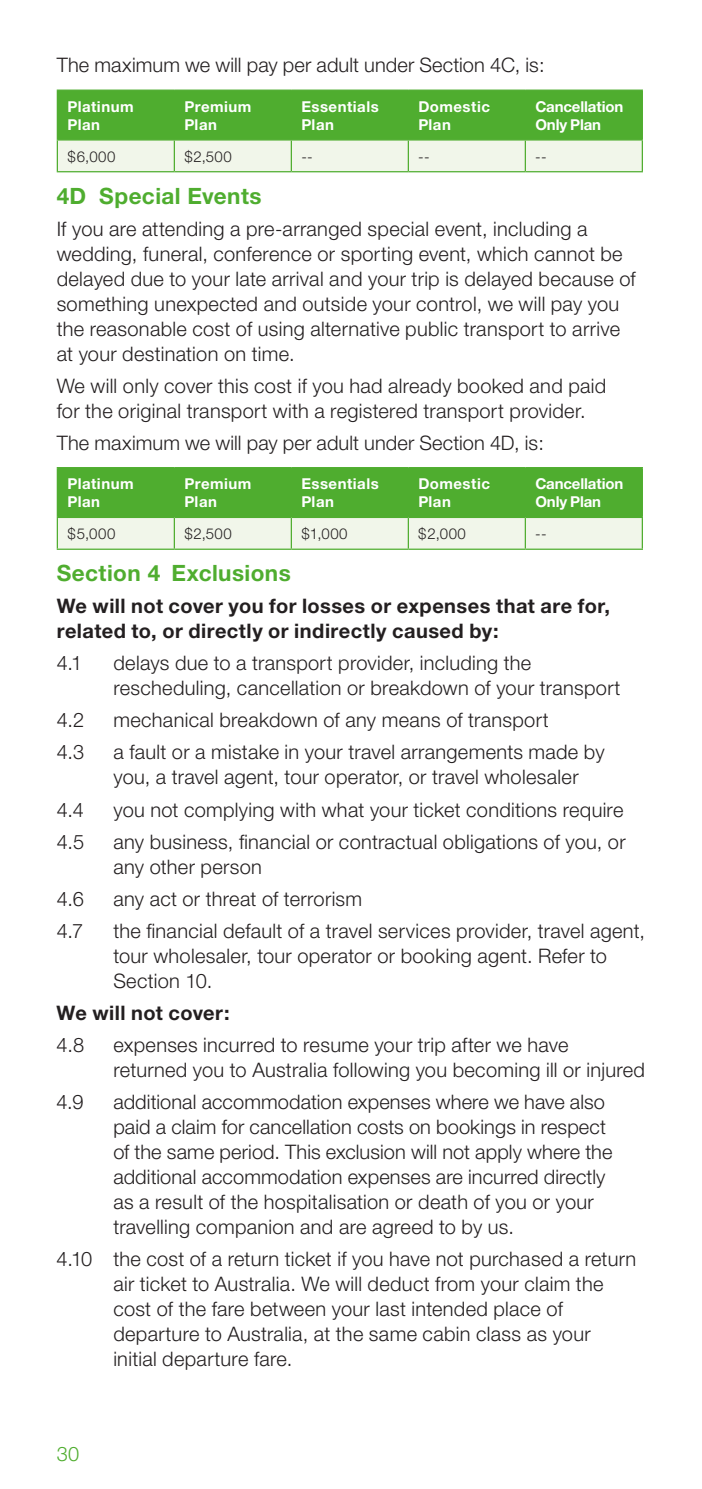
<style>
.page{position:relative;width:702px;height:1489px;background:#fff}
.page>*{position:absolute;margin:0;border:0;box-sizing:border-box;transform-origin:0 0}
.t1{font:700 22.5px "Helvetica Neue";letter-spacing:.02em;color:#4fad2f}
.t2{font:300 20px/25px "Helvetica Neue";letter-spacing:.015em;color:#231f20}
.t3{font:700 20px/25px "Helvetica Neue";letter-spacing:.02em;color:#231f20}
.t4{font:300 20px "Helvetica Neue";color:#4fad2f}
.t5{font:700 15px/18px "Helvetica Neue";letter-spacing:.03em;color:#fff}
.t6{font:300 15px "Helvetica Neue";letter-spacing:.035em;color:#231f20}
.t7{font:700 15px/18px "Helvetica Neue";letter-spacing:-.01em;color:#fff}
</style>
<div class="page">
<svg style="left:58px;top:91px;width:583px;height:80px;background:#8dc976"></svg>
<hr style="left:57px;top:90px;width:117px;height:1px;background:#4fad2f">
<hr style="left:57px;top:91px;width:1px;height:48px;background:#4fad2f">
<hr style="left:174px;top:90px;width:117px;height:1px;background:#4fad2f">
<hr style="left:174px;top:91px;width:1px;height:48px;background:#4fad2f">
<hr style="left:291px;top:90px;width:117px;height:1px;background:#4fad2f">
<hr style="left:291px;top:91px;width:1px;height:48px;background:#4fad2f">
<hr style="left:408px;top:90px;width:117px;height:1px;background:#4fad2f">
<hr style="left:407px;top:91px;width:2px;height:48px;background:#4fad2f">
<hr style="left:525px;top:90px;width:118px;height:1px;background:#4fad2f">
<hr style="left:524px;top:91px;width:2px;height:48px;background:#4fad2f">
<hr style="left:641px;top:91px;width:2px;height:48px;background:#4fad2f">
<hr style="left:57px;top:139px;width:117px;height:1px;background:#4fad2f">
<hr style="left:57px;top:140px;width:1px;height:31px;background:#4fad2f">
<hr style="left:174px;top:139px;width:117px;height:1px;background:#4fad2f">
<hr style="left:174px;top:140px;width:1px;height:31px;background:#4fad2f">
<hr style="left:291px;top:139px;width:117px;height:1px;background:#4fad2f">
<hr style="left:291px;top:140px;width:1px;height:31px;background:#4fad2f">
<hr style="left:408px;top:139px;width:117px;height:1px;background:#4fad2f">
<hr style="left:407px;top:140px;width:2px;height:31px;background:#4fad2f">
<hr style="left:525px;top:139px;width:118px;height:1px;background:#4fad2f">
<hr style="left:524px;top:140px;width:2px;height:31px;background:#4fad2f">
<hr style="left:641px;top:140px;width:2px;height:31px;background:#4fad2f">
<hr style="left:57px;top:171px;width:117px;height:1px;background:#4fad2f">
<hr style="left:174px;top:171px;width:117px;height:1px;background:#4fad2f">
<hr style="left:291px;top:171px;width:117px;height:1px;background:#4fad2f">
<hr style="left:408px;top:171px;width:117px;height:1px;background:#4fad2f">
<hr style="left:525px;top:171px;width:118px;height:1px;background:#4fad2f">
<svg style="left:58px;top:468px;width:583px;height:80px;background:#8cc875"></svg>
<hr style="left:57px;top:467px;width:117px;height:1px;background:#4fad2f">
<hr style="left:57px;top:468px;width:1px;height:49px;background:#4fad2f">
<hr style="left:174px;top:467px;width:117px;height:1px;background:#4fad2f">
<hr style="left:174px;top:468px;width:1px;height:49px;background:#4fad2f">
<hr style="left:291px;top:467px;width:117px;height:1px;background:#4fad2f">
<hr style="left:291px;top:468px;width:1px;height:49px;background:#4fad2f">
<hr style="left:408px;top:467px;width:117px;height:1px;background:#4fad2f">
<hr style="left:407px;top:468px;width:2px;height:49px;background:#4fad2f">
<hr style="left:525px;top:467px;width:118px;height:1px;background:#4fad2f">
<hr style="left:524px;top:468px;width:2px;height:49px;background:#4fad2f">
<hr style="left:641px;top:468px;width:2px;height:49px;background:#4fad2f">
<hr style="left:57px;top:517px;width:117px;height:1px;background:#4fad2f">
<hr style="left:57px;top:518px;width:1px;height:30px;background:#4fad2f">
<hr style="left:174px;top:517px;width:117px;height:1px;background:#4fad2f">
<hr style="left:174px;top:518px;width:1px;height:30px;background:#4fad2f">
<hr style="left:291px;top:517px;width:117px;height:1px;background:#4fad2f">
<hr style="left:291px;top:518px;width:1px;height:30px;background:#4fad2f">
<hr style="left:408px;top:517px;width:117px;height:1px;background:#4fad2f">
<hr style="left:407px;top:518px;width:2px;height:30px;background:#4fad2f">
<hr style="left:525px;top:517px;width:118px;height:1px;background:#4fad2f">
<hr style="left:524px;top:518px;width:2px;height:30px;background:#4fad2f">
<hr style="left:641px;top:518px;width:2px;height:30px;background:#4fad2f">
<hr style="left:57px;top:548px;width:117px;height:2px;background:#4fad2f">
<hr style="left:174px;top:548px;width:117px;height:2px;background:#4fad2f">
<hr style="left:291px;top:548px;width:117px;height:2px;background:#4fad2f">
<hr style="left:408px;top:548px;width:117px;height:2px;background:#4fad2f">
<hr style="left:525px;top:548px;width:118px;height:2px;background:#4fad2f">
<p class="t2" style="left:57px;top:52px;width:489px">The maximum we will pay per adult under Section 4C, is:</p>
<p class="t5" style="left:67px;top:97px;width:68px">Platinum<br>Plan</p>
<p class="t5" style="left:184px;top:97px;width:69px">Premium<br>Plan</p>
<p class="t5" style="left:301px;top:97px;width:79px">Essentials<br>Plan</p>
<p class="t5" style="left:418px;top:97px;width:73px">Domestic<br>Plan</p>
<p class="t7" style="left:535px;top:97px;width:89px">Cancellation<br>Only Plan</p>
<p class="t6" style="left:67px;top:147px;width:50px">$6,000</p>
<p class="t6" style="left:184px;top:147px;width:49px">$2,500</p>
<p class="t6" style="left:301px;top:147px;width:13px">--</p>
<p class="t6" style="left:418px;top:147px;width:13px">--</p>
<p class="t6" style="left:535px;top:147px;width:13px">--</p>
<p class="t1" style="left:57px;top:182px;width:206px">4D Special Events</p>
<p class="t2" style="left:57px;top:216px;width:580px">If you are attending a pre-arranged special event, including a wedding, funeral, conference or sporting event, which cannot be delayed due to your late arrival and your trip is delayed because of something unexpected and outside your control, we will pay you the reasonable cost of using alternative public transport to arrive at your destination on time.</p>
<p class="t2" style="left:57px;top:373px;width:551px">We will only cover this cost if you had already booked and paid for the original transport with a registered transport provider.</p>
<p class="t2" style="left:57px;top:430px;width:489px">The maximum we will pay per adult under Section 4D, is:</p>
<p class="t5" style="left:67px;top:474px;width:68px">Platinum<br>Plan</p>
<p class="t5" style="left:184px;top:474px;width:69px">Premium<br>Plan</p>
<p class="t5" style="left:301px;top:474px;width:79px">Essentials<br>Plan</p>
<p class="t5" style="left:418px;top:474px;width:73px">Domestic<br>Plan</p>
<p class="t7" style="left:535px;top:474px;width:89px">Cancellation<br>Only Plan</p>
<p class="t6" style="left:67px;top:524px;width:50px">$5,000</p>
<p class="t6" style="left:184px;top:524px;width:49px">$2,500</p>
<p class="t6" style="left:301px;top:524px;width:48px">$1,000</p>
<p class="t6" style="left:418px;top:524px;width:49px">$2,000</p>
<p class="t6" style="left:535px;top:524px;width:13px">--</p>
<p class="t1" style="left:57px;top:559px;width:235px">Section 4 Exclusions</p>
<p class="t3" style="left:57px;top:593px;width:554px">We will not cover you for losses or expenses that are for, related to, or directly or indirectly caused by:</p>
<p class="t2" style="left:57px;top:650px;width:27px">4.1</p>
<p class="t2" style="left:113px;top:650px;width:508px">delays due to a transport provider, including the rescheduling, cancellation or breakdown of your transport</p>
<p class="t2" style="left:57px;top:707px;width:29px">4.2</p>
<p class="t2" style="left:113px;top:707px;width:437px">mechanical breakdown of any means of transport</p>
<p class="t2" style="left:57px;top:739px;width:29px">4.3</p>
<p class="t2" style="left:113px;top:739px;width:492px">a fault or a mistake in your travel arrangements made by you, a travel agent, tour operator, or travel wholesaler</p>
<p class="t2" style="left:57px;top:796px;width:29px">4.4</p>
<p class="t2" style="left:113px;top:796px;width:511px">you not complying with what your ticket conditions require</p>
<p class="t2" style="left:57px;top:828px;width:29px">4.5</p>
<p class="t2" style="left:113px;top:828px;width:514px">any business, financial or contractual obligations of you, or any other person</p>
<p class="t2" style="left:57px;top:885px;width:29px">4.6</p>
<p class="t2" style="left:113px;top:885px;width:250px">any act or threat of terrorism</p>
<p class="t2" style="left:57px;top:917px;width:28px">4.7</p>
<p class="t2" style="left:113px;top:917px;width:533px">the financial default of a travel services provider, travel agent, tour wholesaler, tour operator or booking agent. Refer to<br>Section 10.</p>
<p class="t3" style="left:57px;top:999px;width:174px">We will not cover:</p>
<p class="t2" style="left:57px;top:1032px;width:29px">4.8</p>
<p class="t2" style="left:113px;top:1032px;width:533px">expenses incurred to resume your trip after we have returned you to Australia following you becoming ill or injured</p>
<p class="t2" style="left:57px;top:1089px;width:29px">4.9</p>
<p class="t2" style="left:113px;top:1089px;width:500px">additional accommodation expenses where we have also paid a claim for cancellation costs on bookings in respect of the same period. This exclusion will not apply where the additional accommodation expenses are incurred directly as a result of the hospitalisation or death of you or your travelling companion and are agreed to by us.</p>
<p class="t2" style="left:113px;top:1246px;width:524px;text-indent:-57px">4.10 the cost of a return ticket if you have not purchased a return air ticket to Australia. We will deduct from your claim the cost of the fare between your last intended place of departure to Australia, at the same cabin class as your initial departure fare.</p>
<p class="t4" style="left:57px;top:1441px;width:24px">30</p>
</div>
